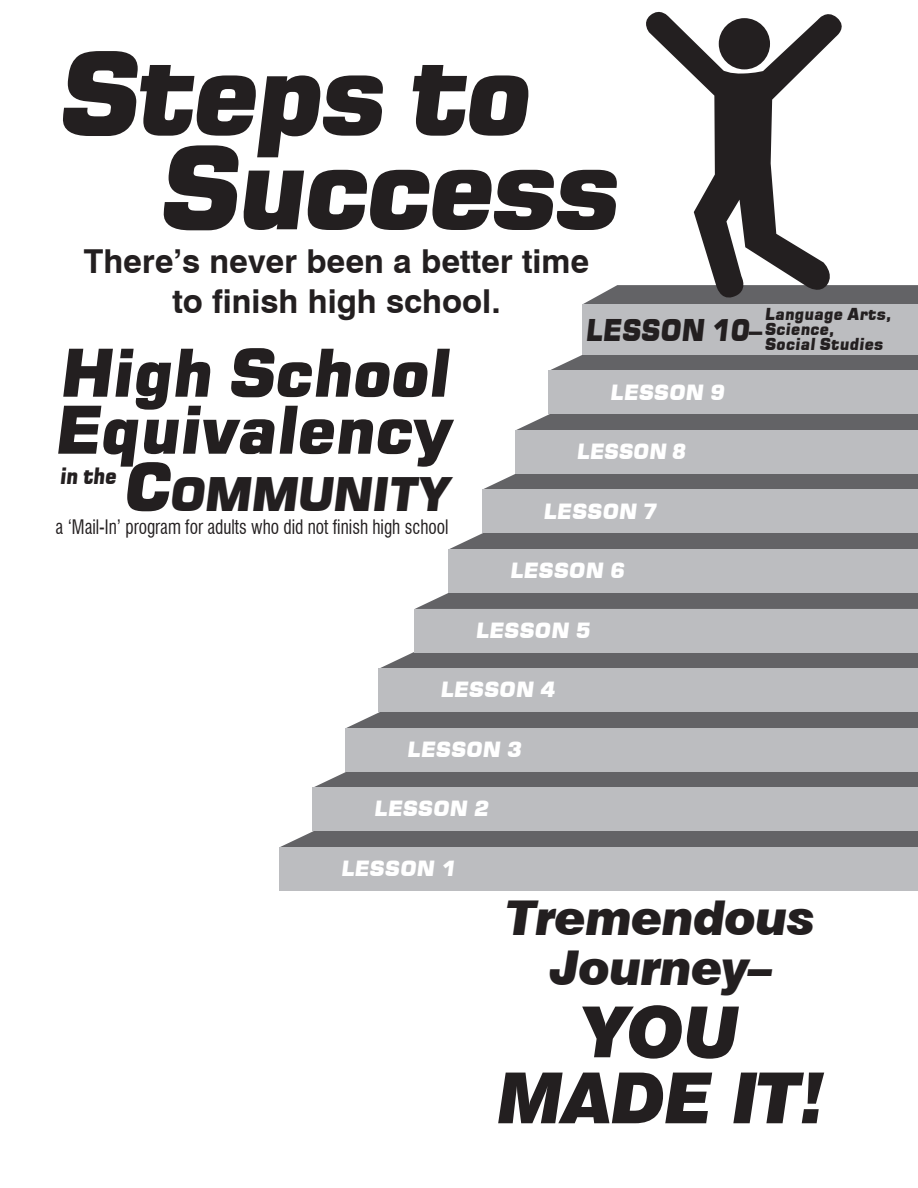
<style>
.page{position:relative;width:918px;height:1188px;background:#fff}
.page>*{position:absolute;margin:0;border:0;box-sizing:border-box;transform-origin:0 0}
.t1{font:italic 114px "Square 721 Blk";letter-spacing:-.05em;color:#231f20}
.t2{font:italic 900 70.5px/66px "Swiss 721 BT";letter-spacing:-.02em;color:#231f20;text-align:center}
.subject_headers-less{font:italic 66px/57px "Square 721 Blk";letter-spacing:-.025em;color:#231f20}
.t3{font:italic 900 48px/49.5px "Swiss 721 BT";letter-spacing:-.02em;color:#231f20;text-align:center}
.subject_headers-less-2{font:italic 46.2px "Square 721 Blk";letter-spacing:-.035em;color:#231f20}
.t4{font:700 33px "Swiss 721 BT";color:#231f20}
.Cover-steps_Lesson{font:italic 30px "Square 721 Blk";letter-spacing:-.01em;color:#231f20;scale:.9 1}
.subject_headers-less-3{font:italic 22.5px "Square 721 Blk";color:#231f20;scale:.87 1}
.cover-steps_Lesson{font:italic 21px "Square 721 Blk";color:#fff}
.t5{font:condensed 19.5px "Swiss 721 BT";color:#231f20;scale:.89 1}
.Cover-steps_Lesson-2{font:italic 16.5px/15px "Square 721 Blk";color:#231f20;scale:.95 1}
.s1{font-size:66px}
</style>
<div class="page">
<div style="left:280px;top:831px;width:638px;height:16px;background:#636366"></div>
<div style="left:280px;top:847px;width:638px;height:43px;background:#bcbdc0"></div>
<svg style="left:313px;top:771px;width:605px;height:17px;background:#717174"></svg>
<div style="left:313px;top:788px;width:605px;height:43px;background:#bcbdc0"></div>
<div style="left:346px;top:712px;width:572px;height:16px;background:#636366"></div>
<div style="left:346px;top:728px;width:572px;height:43px;background:#bcbdc0"></div>
<svg style="left:380px;top:652px;width:538px;height:16px;background:#6d6d70"></svg>
<div style="left:379px;top:668px;width:539px;height:44px;background:#bcbdc0"></div>
<div style="left:415px;top:593px;width:503px;height:16px;background:#636366"></div>
<div style="left:414px;top:609px;width:504px;height:43px;background:#bcbdc0"></div>
<div style="left:449px;top:533px;width:469px;height:16px;background:#636366"></div>
<div style="left:449px;top:549px;width:469px;height:43px;background:#bcbdc0"></div>
<svg style="left:482px;top:473px;width:436px;height:17px;background:#737376"></svg>
<div style="left:482px;top:490px;width:436px;height:43px;background:#bcbdc0"></div>
<div style="left:516px;top:414px;width:402px;height:16px;background:#636366"></div>
<div style="left:516px;top:430px;width:402px;height:43px;background:#bcbdc0"></div>
<svg style="left:549px;top:354px;width:369px;height:17px;background:#747477"></svg>
<div style="left:549px;top:371px;width:369px;height:43px;background:#bcbdc0"></div>
<svg style="left:583px;top:285px;width:335px;height:19px;background:#747476"></svg>
<div style="left:583px;top:304px;width:335px;height:50px;background:#bcbdc0"></div>
<svg style="left:642px;top:11px;width:203px;height:290px"></svg>
<p class="t1" style="left:55px;top:25px;width:476px">Steps to</p>
<p class="t1" style="left:156px;top:119px;width:464px">Success</p>
<p class="t4" style="left:84px;top:241px;width:507px">There’s never been a better time</p>
<p class="t4" style="left:172px;top:281px;width:330px">to finish high school.</p>
<p class="Cover-steps_Lesson" style="left:585px;top:312px;width:199px">LESSON 10–</p>
<p class="Cover-steps_Lesson-2" style="left:765px;top:306px;width:135px">Language Arts,<br>Science,</p>
<p class="Cover-steps_Lesson-2" style="left:765px;top:336px;width:126px">Social Studies</p>
<p class="subject_headers-less" style="left:53px;top:344px;width:397px">High School<br>Equivalency</p>
<p class="subject_headers-less-3" style="left:59px;top:462px;width:67px">in the</p>
<p class="subject_headers-less-2" style="left:121px;top:466px;width:329px"><span class="s1">C</span>OMMUNITY</p>
<p class="t5" style="left:56px;top:515px;width:443px">a ‘Mail-In’ program for adults who did not finish high school</p>
<p class="cover-steps_Lesson" style="left:610px;top:379px;width:116px">LESSON 9</p>
<p class="cover-steps_Lesson" style="left:576px;top:439px;width:111px">LESSON 8</p>
<p class="cover-steps_Lesson" style="left:543px;top:498px;width:116px">LESSON 7</p>
<p class="cover-steps_Lesson" style="left:509px;top:558px;width:116px">LESSON 6</p>
<p class="cover-steps_Lesson" style="left:475px;top:618px;width:116px">LESSON 5</p>
<p class="cover-steps_Lesson" style="left:440px;top:677px;width:116px">LESSON 4</p>
<p class="cover-steps_Lesson" style="left:407px;top:737px;width:116px">LESSON 3</p>
<p class="cover-steps_Lesson" style="left:374px;top:796px;width:116px">LESSON 2</p>
<p class="cover-steps_Lesson" style="left:340px;top:856px;width:116px">LESSON 1</p>
<p class="t3" style="left:507px;top:893px;width:310px">Tremendous<br>Journey–</p>
<p class="t2" style="left:497px;top:999px;width:330px">YOU<br>MADE IT!</p>
</div>
